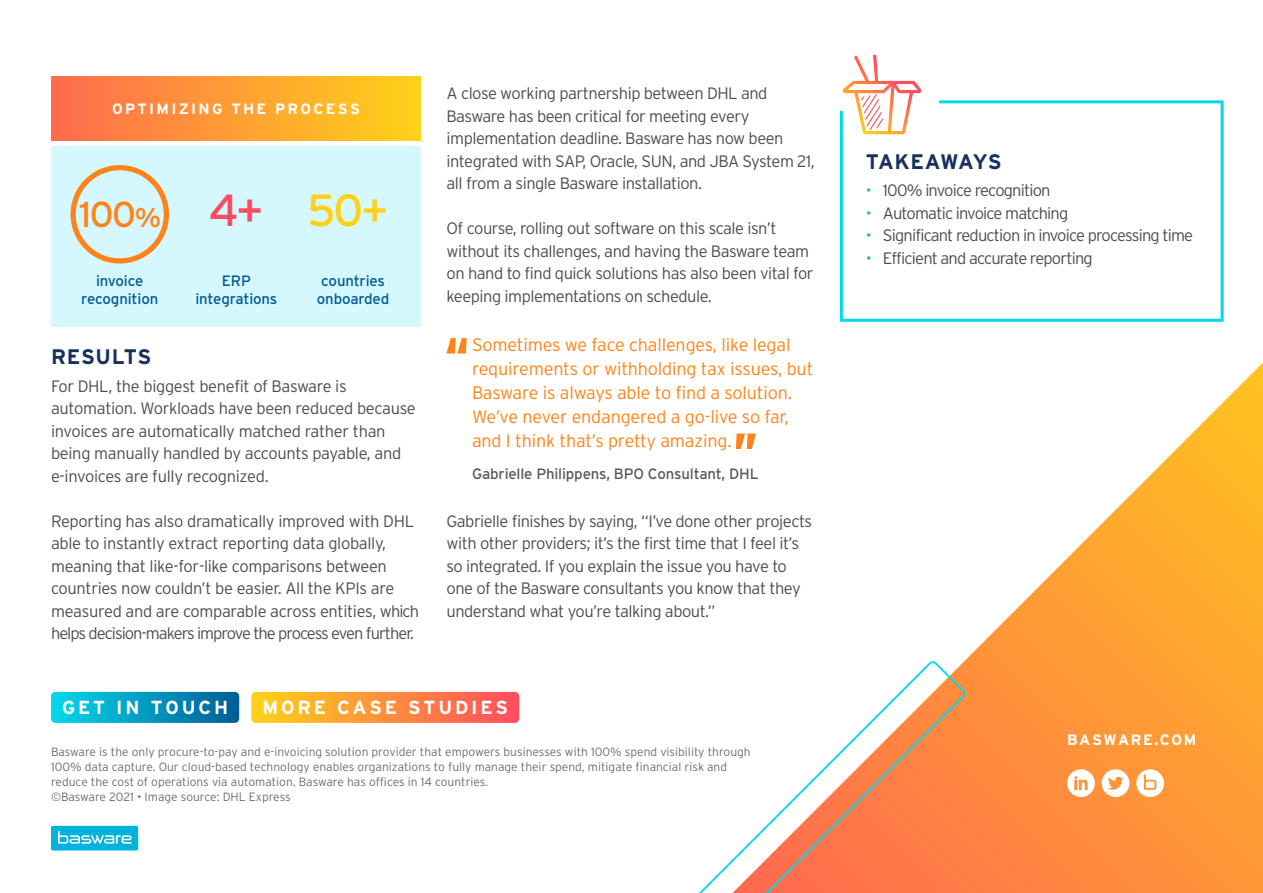
<style>
.page{position:relative;width:1263px;height:893px;background:#fff}
.page>*{position:absolute;margin:0;border:0;box-sizing:border-box;transform-origin:0 0}
.t1{font:36px "Interstate";color:#ff8319}
.t2{font:700 21px "Interstate";letter-spacing:-.01em;color:#17305e}
.t3{font:700 21px "Interstate";letter-spacing:.025em;color:#17305e}
.t4{font:700 18.9px "Interstate";letter-spacing:.15em;color:#fff}
.t5{font:300 18px/24px "Interstate";letter-spacing:-.01em;color:#ff8319}
.t6{font:300 16.5px/22.5px "Interstate";letter-spacing:-.03em;color:#4d4d4f}
.t7{font:300 16.5px "Interstate";letter-spacing:-.05em;color:#4d4d4f}
.t8{font:15px/17.7px "Interstate";letter-spacing:-.01em;color:#005b96;text-align:center}
.t9{font:15px "Interstate";letter-spacing:-.01em;color:#58595b}
.t10{font:700 15px "Interstate";letter-spacing:.15em;color:#fff}
.t11{font:700 15px "Interstate";letter-spacing:.1em;color:#fff}
.t12{font:300 12px/15px "Interstate";color:#6d6e71}
.s1{font-size:27px}
.s2{font-size:45px;color:#ff4b60}
.s3{font-size:45px;color:#ffd218}
.s4{color:#26b6d5}
</style>
<div class="page">
<div style="left:51px;top:826px;width:87px;height:24px;background:#00b3dc;border-radius:2px"></div>
<svg style="left:58px;top:831px;width:74px;height:13px"></svg>
<svg style="left:735px;top:362px;width:528px;height:531px"></svg>
<svg style="left:839px;top:100px;width:385px;height:222px"></svg>
<svg style="left:1067px;top:769px;width:28px;height:28px"></svg>
<svg style="left:1102px;top:769px;width:27px;height:28px"></svg>
<svg style="left:1136px;top:769px;width:28px;height:28px"></svg>
<svg style="left:51px;top:692px;width:188px;height:31px;background:#029bc1"></svg>
<svg style="left:251px;top:692px;width:63px;height:31px;background:#ffc322"></svg>
<svg style="left:314px;top:661px;width:653px;height:232px"></svg>
<svg style="left:842px;top:55px;width:79px;height:79px"></svg>
<div style="left:51px;top:147px;width:370px;height:180px;background:#d5f8ff"></div>
<div style="left:71px;top:165px;width:98px;height:99px;border:5px solid #ff8319;border-radius:50%"></div>
<div style="left:51px;top:77px;width:370px;height:63px;background:linear-gradient(to right,#ff6b4f,#ffd218)"></div>
<svg style="left:446px;top:338px;width:21px;height:15px"></svg>
<svg style="left:736px;top:433px;width:20px;height:16px"></svg>
<p class="t10" style="left:112px;top:100px;width:249px">OPTIMIZING THE PROCESS</p>
<h1 class="t1" style="left:79px;top:194px;width:310px">100<span class="s1">%</span> <span class="s2">4+</span> <span class="s3">50+</span></h1>
<p class="t8" style="left:81px;top:272px;width:79px">invoice recognition</p>
<p class="t8" style="left:195px;top:272px;width:84px">ERP integrations</p>
<p class="t8" style="left:317px;top:272px;width:74px;text-align:left">countries onboarded</p>
<p class="t3" style="left:51px;top:344px;width:102px">RESULTS</p>
<p class="t6" style="left:51px;top:374px;width:366px">For DHL, the biggest benefit of Basware is automation. Workloads have been reduced because invoices are automatically matched rather than being manually handled by accounts payable, and e-invoices are fully recognized.</p>
<p class="t6" style="left:51px;top:509px;width:369px">Reporting has also dramatically improved with DHL able to instantly extract reporting data globally, meaning that like-for-like comparisons between countries now couldn’t be easier. All the KPIs are measured and are comparable across entities, which helps decision-makers improve the process even further.</p>
<p class="t6" style="left:446px;top:82px;width:370px">A close working partnership between DHL and Basware has been critical for meeting every implementation deadline. Basware has now been integrated with SAP, Oracle, SUN, and JBA System 21, all from a single Basware installation.</p>
<p class="t6" style="left:446px;top:217px;width:369px">Of course, rolling out software on this scale isn’t without its challenges, and having the Basware team on hand to find quick solutions has also been vital for keeping implementations on schedule.</p>
<p class="t5" style="left:472px;top:333px;width:343px">Sometimes we face challenges, like legal requirements or withholding tax issues, but Basware is always able to find a solution.<br>We’ve never endangered a go-live so far, and I think that’s pretty amazing.</p>
<p class="t9" style="left:472px;top:466px;width:288px">Gabrielle Philippens, BPO Consultant, DHL</p>
<p class="t6" style="left:446px;top:509px;width:367px">Gabrielle finishes by saying, “I’ve done other projects with other providers; it’s the first time that I feel it’s so integrated. If you explain the issue you have to one of the Basware consultants you know that they understand what you’re talking about.”</p>
<p class="t4" style="left:62px;top:697px;width:168px">GET IN TOUCH</p>
<p class="t4" style="left:262px;top:697px;width:247px">MORE CASE STUDIES</p>
<p class="t12" style="left:51px;top:744px;width:701px">Basware is the only procure-to-pay and e-invoicing solution provider that empowers businesses with 100% spend visibility through 100% data capture. Our cloud-based technology enables organizations to fully manage their spend, mitigate financial risk and reduce the cost of operations via automation. Basware has offices in 14 countries.<br>©Basware 2021 • Image source: DHL Express</p>
<p class="t2" style="left:866px;top:150px;width:137px">TAKEAWAYS</p>
<p class="t7" style="left:866px;top:181px;width:186px"><span class="s4">•</span> 100% invoice recognition</p>
<p class="t7" style="left:866px;top:203px;width:204px"><span class="s4">•</span> Automatic invoice matching</p>
<p class="t7" style="left:866px;top:226px;width:329px"><span class="s4">•</span> Significant reduction in invoice processing time</p>
<p class="t7" style="left:866px;top:248px;width:228px"><span class="s4">•</span> Efficient and accurate reporting</p>
<p class="t11" style="left:1067px;top:732px;width:131px">BASWARE.COM</p>
</div>
